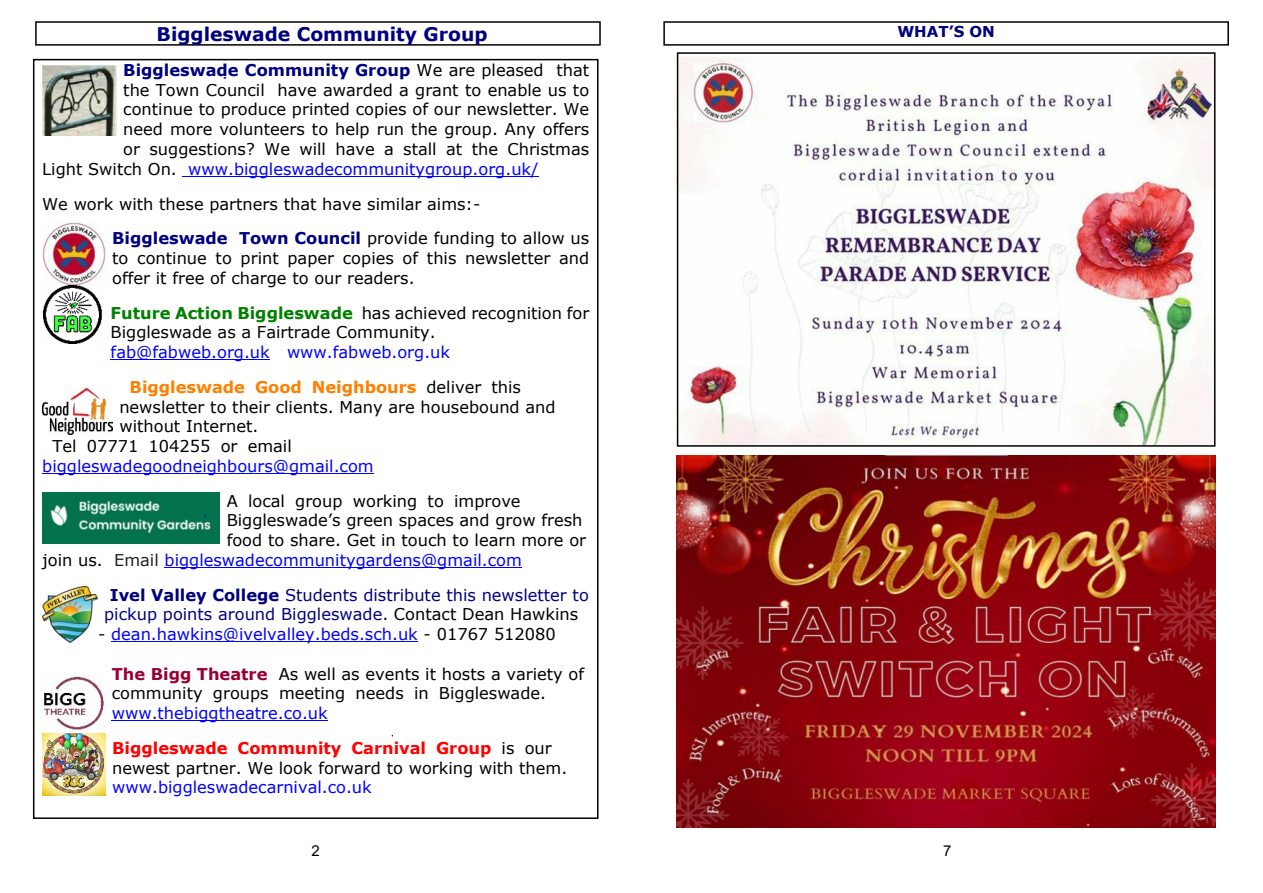
<style>
.page{position:relative;width:1263px;height:893px;background:#fff}
.page>*{position:absolute;margin:0;border:0;box-sizing:border-box;transform-origin:0 0}
.t1{font:700 18.75px "Verdana";color:#000080}
.t2{font:16.2px/19.8px "Verdana";color:#000}
.t3{font:16.2px/34.8px "Verdana";color:#00f}
.t4{font:16.2px/19.8px "Verdana";color:#000080}
.t5{font:700 16.2px/34.8px "Verdana";color:#f00}
.t6{font:700 16.2px "Verdana";color:#000080}
.t7{font:700 15px "Verdana";color:#000080}
.t8{font:15px "Arial";color:#000}
.s1{font-weight:400;color:#000}
.s2{color:#000}
.s3{font-weight:700;color:#000080}
.s4{font-weight:700;color:#008000}
.s5{font-weight:700;color:#ff8000}
.s6{color:#222}
.s7{font-weight:700}
.s8{font-weight:700;color:#990032}
.s9{font-weight:400;color:#00f}
</style>
<div class="page">
<hr style="left:183px;top:176px;width:51px;height:1px;background:#00f">
<hr style="left:234px;top:176px;width:305px;height:1px;background:#00f">
<hr style="left:111px;top:359px;width:159px;height:1px;background:#00f">
<hr style="left:42px;top:473px;width:332px;height:1px;background:#00f">
<hr style="left:165px;top:567px;width:357px;height:1px;background:#00f">
<hr style="left:111px;top:641px;width:307px;height:1px;background:#00f">
<hr style="left:112px;top:720px;width:216px;height:1px;background:#00f">
<img style="left:42px;top:65px;width:75px;height:71px">
<img style="left:42px;top:222px;width:63px;height:63px">
<img style="left:42px;top:389px;width:71px;height:46px">
<img style="left:42px;top:587px;width:55px;height:55px">
<img style="left:42px;top:676px;width:63px;height:120px">
<img style="left:44px;top:285px;width:58px;height:58px">
<img style="left:42px;top:492px;width:178px;height:52px">
<div style="left:35px;top:21px;width:566px;height:25px;border:2px solid #000"></div>
<div style="left:663px;top:21px;width:566px;height:25px;border:2px solid #000"></div>
<img style="left:677px;top:455px;width:538px;height:373px">
<img style="left:680px;top:57px;width:532px;height:387px">
<div style="left:677px;top:52px;width:538px;height:395px;border:2px solid #000"></div>
<p class="t1" style="left:157px;top:27px;width:332px">Biggleswade Community Group</p>
<p class="t6" style="left:123px;top:64px;width:467px">Biggleswade Community Group <span class="s1">We are pleased that</span></p>
<p class="t2" style="left:123px;top:81px;width:467px">the Town Council have awarded a grant to enable us to</p>
<p class="t2" style="left:123px;top:101px;width:467px">continue to produce printed copies of our newsletter. We</p>
<p class="t2" style="left:123px;top:121px;width:467px">need more volunteers to help run the group. Any offers</p>
<p class="t2" style="left:123px;top:141px;width:467px">or suggestions? We will have a stall at the Christmas</p>
<p class="t3" style="left:42px;top:153px;width:498px"><span class="s2">Light Switch On.</span> www.biggleswadecommunitygroup.org.uk/</p>
<p class="t2" style="left:112px;top:188px;width:479px;line-height:34.8px;text-indent:-70px">We work with these partners that have similar aims:-<br><span class="s3">Biggleswade Town Council</span> provide funding to allow us</p>
<p class="t2" style="left:112px;top:250px;width:479px">to continue to print paper copies of this newsletter and offer it free of charge to our readers.</p>
<p class="t2" style="left:111px;top:304px;width:480px"><span class="s4">Future Action Biggleswade</span> has achieved recognition for<br>Biggleswade as a Fairtrade Community.</p>
<p class="t3" style="left:130px;top:336px;width:393px;text-indent:-19px">fab@fabweb.org.uk www.fabweb.org.uk<br><span class="s5">Biggleswade Good Neighbours</span> <span class="s2">deliver this</span></p>
<p class="t2" style="left:119px;top:398px;width:438px">newsletter to their clients. Many are housebound and</p>
<p class="t2" style="left:119px;top:418px;width:141px">without Internet.</p>
<p class="t2" style="left:52px;top:438px;width:241px">Tel 07771 104255 or email</p>
<p class="t3" style="left:42px;top:450px;width:333px">biggleswadegoodneighbours@gmail.com</p>
<p class="t2" style="left:227px;top:492px;width:295px">A local group working to improve</p>
<p class="t2" style="left:227px;top:512px;width:357px">Biggleswade’s green spaces and grow fresh</p>
<p class="t2" style="left:227px;top:532px;width:361px">food to share. Get in touch to learn more or</p>
<p class="t3" style="left:42px;top:544px;width:481px"><span class="s2">join us.</span> <span class="s6">Email</span> biggleswadecommunitygardens@gmail.com</p>
<p class="t4" style="left:104px;top:586px;width:486px;text-indent:6px"><span class="s7">Ivel Valley College</span> Students distribute this newsletter to pickup points around Biggleswade. <span class="s2">Contact Dean Hawkins</span></p>
<p class="t3" style="left:98px;top:618px;width:459px"><span class="s2">-</span> dean.hawkins@ivelvalley.beds.sch.uk <span class="s2">- 01767 512080</span></p>
<p class="t2" style="left:112px;top:665px;width:474px"><span class="s8">The Bigg Theatre</span> As well as events it hosts a variety of community groups meeting needs in Biggleswade.</p>
<p class="t5" style="left:112px;top:697px;width:442px"><span class="s9">www.thebiggtheatre.co.uk<br></span>Biggleswade Community Carnival Group <span class="s1">is our</span></p>
<p class="t2" style="left:112px;top:759px;width:456px">newest partner. We look forward to working with them.</p>
<p class="t3" style="left:112px;top:772px;width:261px">www.biggleswadecarnival.co.uk</p>
<p class="t8" style="left:312px;top:845px;width:10px">2</p>
<p class="t7" style="left:897px;top:26px;width:99px">WHAT’S ON</p>
<p class="t8" style="left:943px;top:845px;width:10px">7</p>
</div>
